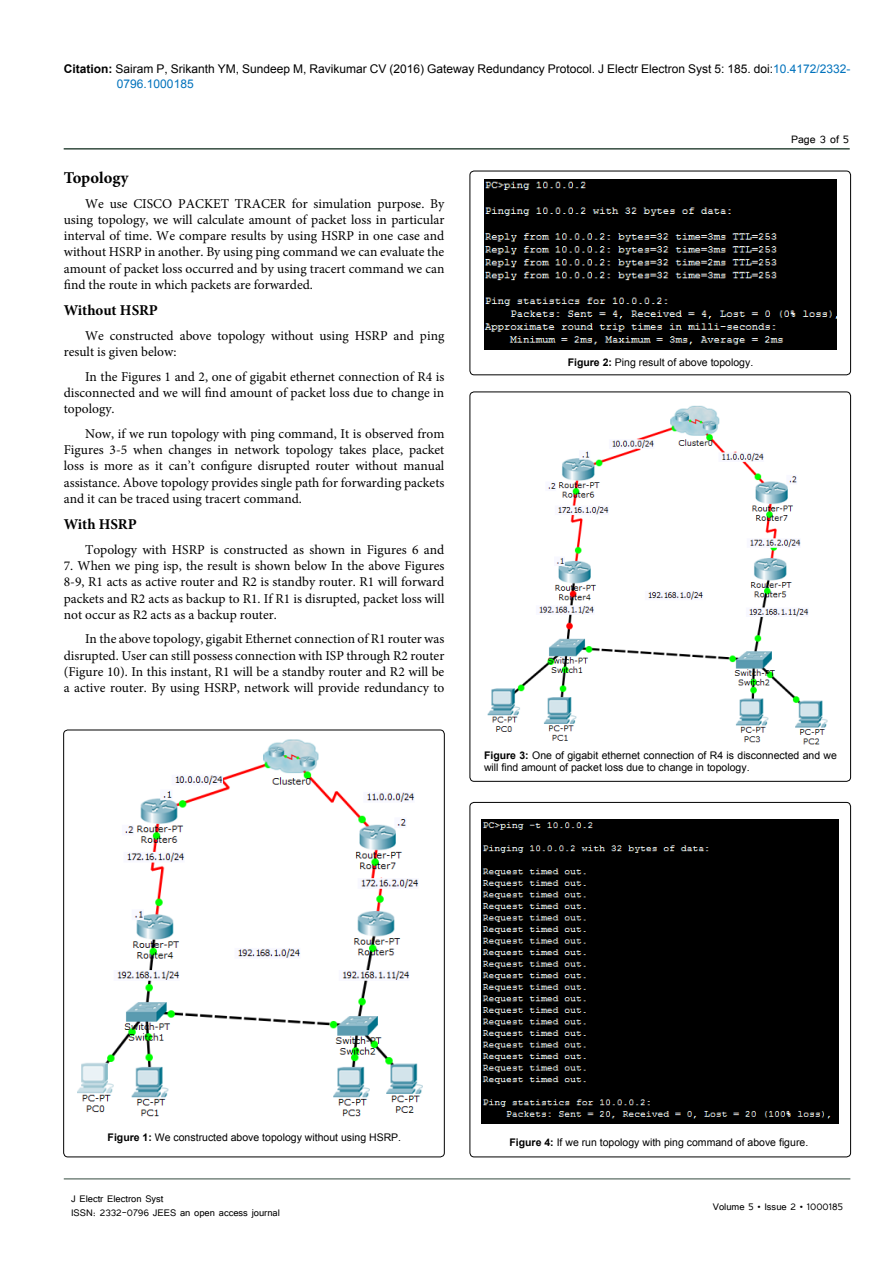
<style>
.page{position:relative;width:893px;height:1263px;background:#fff}
.page>*{position:absolute;margin:0;border:0;box-sizing:border-box;transform-origin:0 0}
.Hedding{font:700 16.5px "Minion Pro";letter-spacing:.005em;color:#000}
.Sub-Hedding{font:700 15px "Minion Pro";letter-spacing:-.005em;color:#000}
.List_Paragraph{font:13.5px/16.2px "Minion Pro";color:#000;text-align:justify}
.t1{font:13.5px "Tunga";color:#000}
.t2{font:12px/15px "Arial";color:#000}
.t3{font:12px/14.4px "Tunga";color:#000}
.t4{font:10.5px/12.6px "Arial";color:#000}
.s1{font-weight:700}
.s2{color:#0072bc}
</style>
<div class="page">
<hr style="left:64px;top:148px;width:786px;height:2px;background:#344b3f">
<hr style="left:64px;top:1179px;width:786px;height:1px;background:#344b3f">
<img style="left:78px;top:739px;width:345px;height:378px">
<div style="left:470px;top:171px;width:381px;height:204px;border:1px solid #000;border-radius:4px"></div>
<img style="left:484px;top:180px;width:353px;height:170px">
<div style="left:470px;top:392px;width:381px;height:389px;border:1px solid #000;border-radius:4px"></div>
<img style="left:487px;top:405px;width:341px;height:340px">
<div style="left:470px;top:802px;width:381px;height:355px;border:1px solid #000;border-radius:4px"></div>
<img style="left:481px;top:819px;width:357px;height:305px">
<p class="t2" style="left:117px;top:61px;width:735px;text-indent:-53px"><span class="s1">Citation:</span> Sairam P, Srikanth YM, Sundeep M, Ravikumar CV (2016) Gateway Redundancy Protocol. J Electr Electron Syst 5: 185. doi:<span class="s2">10.4172/2332-<br>0796.1000185</span></p>
<p class="Hedding" style="left:64px;top:166px;width:66px">Topology</p>
<p class="List_Paragraph" style="left:64px;top:195px;width:382px;text-indent:21px">We use CISCO PACKET TRACER for simulation purpose. By using topology, we will calculate amount of packet loss in particular interval of time. We compare results by using HSRP in one case and without HSRP in another. By using ping command we can evaluate the amount of packet loss occurred and by using tracert command we can find the route in which packets are forwarded.</p>
<p class="Sub-Hedding" style="left:64px;top:300px;width:96px">Without HSRP</p>
<p class="List_Paragraph" style="left:64px;top:328px;width:382px;text-indent:21px">We constructed above topology without using HSRP and ping result is given below:</p>
<p class="List_Paragraph" style="left:64px;top:368px;width:382px;text-indent:21px">In the Figures 1 and 2, one of gigabit ethernet connection of R4 is disconnected and we will find amount of packet loss due to change in topology.</p>
<p class="List_Paragraph" style="left:64px;top:426px;width:382px;text-indent:21px">Now, if we run topology with ping command, It is observed from Figures 3-5 when changes in network topology takes place, packet loss is more as it can’t configure disrupted router without manual assistance. Above topology provides single path for forwarding packets and it can be traced using tracert command.</p>
<p class="Sub-Hedding" style="left:64px;top:514px;width:75px">With HSRP</p>
<p class="List_Paragraph" style="left:85px;top:542px;width:361px">Topology with HSRP is constructed as shown in Figures 6 and</p>
<p class="List_Paragraph" style="left:64px;top:558px;width:382px">7. When we ping isp, the result is shown below In the above Figures 8-9, R1 acts as active router and R2 is standby router. R1 will forward packets and R2 acts as backup to R1. If R1 is disrupted, packet loss will not occur as R2 acts as a backup router.</p>
<p class="List_Paragraph" style="left:64px;top:631px;width:382px;text-indent:21px">In the above topology, gigabit Ethernet connection of R1 router was disrupted. User can still possess connection with ISP through R2 router (Figure 10). In this instant, R1 will be a standby router and R2 will be a active router. By using HSRP, network will provide redundancy to</p>
<p class="t1" style="left:791px;top:131px;width:59px">Page 3 of 5</p>
<p class="t4" style="left:568px;top:356px;width:187px"><span class="s1">Figure 2:</span> Ping result of above topology.</p>
<p class="t4" style="left:484px;top:749px;width:354px"><span class="s1">Figure 3:</span> One of gigabit ethernet connection of R4 is disconnected and we will find amount of packet loss due to change in topology.</p>
<p class="t4" style="left:108px;top:1131px;width:295px"><span class="s1">Figure 1:</span> We constructed above topology without using HSRP.</p>
<p class="t3" style="left:71px;top:1190px;width:210px">J Electr Electron Syst<br>ISSN: 2332-0796 JEES an open access journal</p>
<p class="t4" style="left:509px;top:1136px;width:300px"><span class="s1">Figure 4:</span> If we run topology with ping command of above figure.</p>
<p class="t3" style="left:713px;top:1199px;width:132px">Volume 5 • Issue 2 • 1000185</p>
</div>
